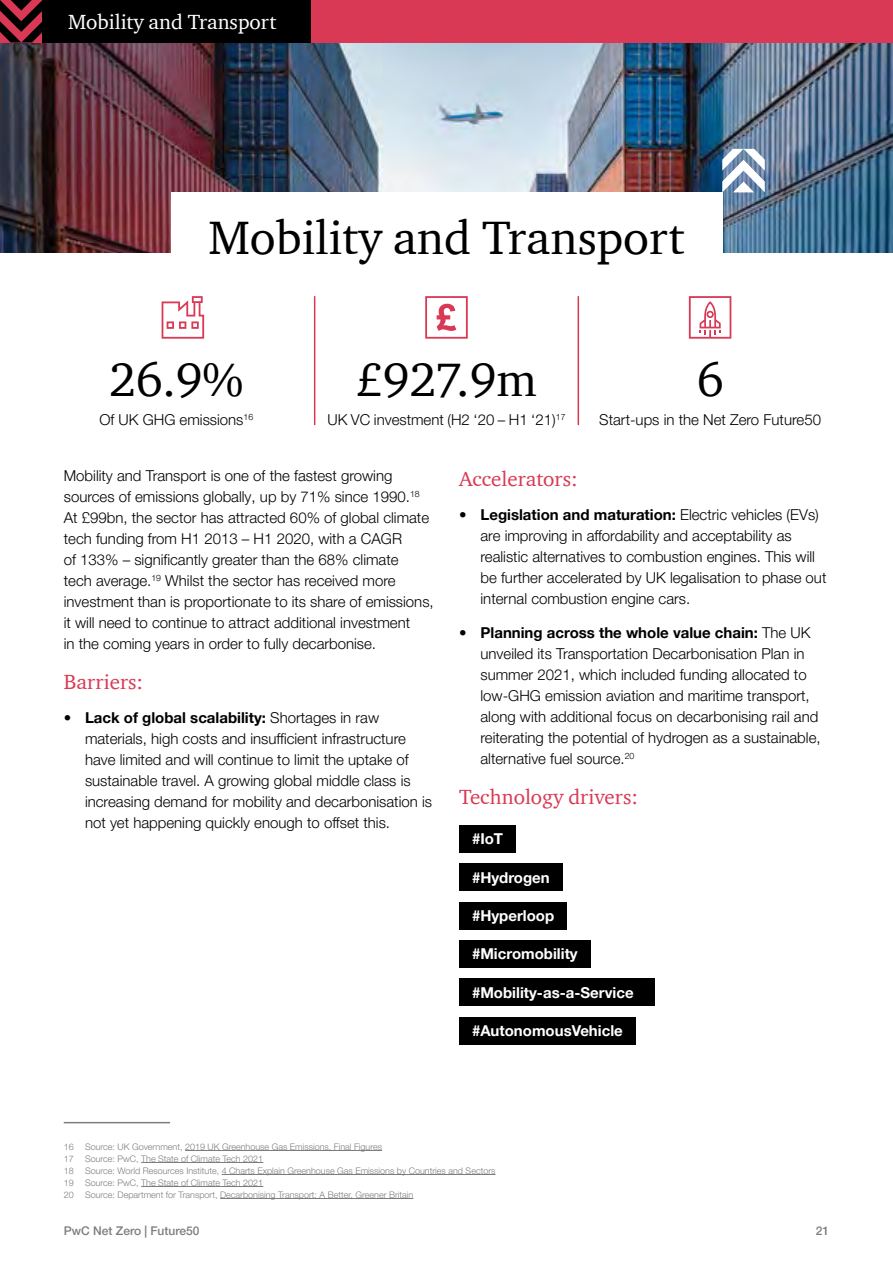
<style>
.page{position:relative;width:893px;height:1263px;background:#fff}
.page>*{position:absolute;margin:0;border:0;box-sizing:border-box;transform-origin:0 0}
.t1{font:48px "ITC Charter Com";color:#000}
.t2{font:21px "ITC Charter Com";color:#d93954}
.t3{font:21px "ITC Charter Com";color:#fff}
.t4{font:300 15px/21px "Helvetica Neue LT Pro";color:#000}
.t5{font:700 15px "Helvetica Neue LT Pro";color:#fff}
.t6{font:500 12px "Helvetica Neue LT Pro";color:#7d7d7d}
.t7{font:300 9px "Helvetica Neue LT Pro";color:#7d7d7d}
.s1{font-weight:700}
</style>
<div class="page">
<img style="left:0;top:43px;width:893px;height:210px">
<div style="left:0;top:0;width:893px;height:43px;background:#d93954"></div>
<div style="left:43px;top:0;width:268px;height:43px;background:#000"></div>
<svg style="left:0;top:0;width:43px;height:43px"></svg>
<div style="left:171px;top:192px;width:551px;height:62px;background:#fff"></div>
<svg style="left:162px;top:296px;width:42px;height:43px"></svg>
<svg style="left:425px;top:296px;width:43px;height:43px"></svg>
<svg style="left:689px;top:296px;width:42px;height:43px"></svg>
<hr style="left:314px;top:296px;width:1px;height:129px;background:#d93954">
<hr style="left:578px;top:296px;width:1px;height:129px;background:#d93954">
<hr style="left:185px;top:1150px;width:197px;height:1px;background:#7d7d7d">
<hr style="left:141px;top:1162px;width:122px;height:1px;background:#7d7d7d">
<hr style="left:222px;top:1174px;width:273px;height:1px;background:#7d7d7d">
<hr style="left:141px;top:1186px;width:122px;height:1px;background:#7d7d7d">
<hr style="left:220px;top:1198px;width:193px;height:1px;background:#7d7d7d">
<hr style="left:64px;top:1122px;width:106px;height:1px;background:#7d7d7d">
<div style="left:459px;top:825px;width:57px;height:28px;background:#000"></div>
<div style="left:459px;top:863px;width:104px;height:28px;background:#000"></div>
<div style="left:459px;top:902px;width:108px;height:27px;background:#000"></div>
<div style="left:459px;top:940px;width:131px;height:28px;background:#000"></div>
<div style="left:459px;top:978px;width:196px;height:28px;background:#000"></div>
<div style="left:459px;top:1017px;width:177px;height:27px;background:#000"></div>
<svg style="left:722px;top:149px;width:43px;height:43px"></svg>
<h2 class="t3" style="left:68px;top:9px;width:210px">Mobility and Transport</h2>
<h1 class="t1" style="left:208px;top:208px;width:478px">Mobility and Transport</h1>
<h1 class="t1" style="left:109px;top:350px;width:136px">26.9%</h1>
<p class="t4" style="left:99px;top:409px;width:155px">Of UK GHG emissions<sup>16</sup></p>
<h1 class="t1" style="left:356px;top:350px;width:182px">£927.9m</h1>
<p class="t4" style="left:327px;top:409px;width:240px">UK VC investment (H2 ‘20 – H1 ‘21)<sup>17</sup></p>
<h1 class="t1" style="left:697px;top:350px;width:28px">6</h1>
<p class="t4" style="left:599px;top:409px;width:223px">Start-ups in the Net Zero Future50</p>
<p class="t4" style="left:64px;top:465px;width:371px">Mobility and Transport is one of the fastest growing sources of emissions globally, up by 71% since 1990.<sup>18<br></sup>At £99bn, the sector has attracted 60% of global climate tech funding from H1 2013 – H1 2020, with a CAGR<br>of 133% – significantly greater than the 68% climate<br>tech average.<sup>19</sup> Whilst the sector has received more investment than is proportionate to its share of emissions, it will need to continue to attract additional investment<br>in the coming years in order to fully decarbonise.</p>
<h2 class="t2" style="left:64px;top:669px;width:81px">Barriers:</h2>
<p class="t4" style="left:85px;top:707px;width:349px;text-indent:-21px"><span class="s1">• Lack of global scalability:</span> Shortages in raw materials, high costs and insufficient infrastructure have limited and will continue to limit the uptake of sustainable travel. A growing global middle class is increasing demand for mobility and decarbonisation is not yet happening quickly enough to offset this.</p>
<h2 class="t2" style="left:459px;top:466px;width:120px">Accelerators:</h2>
<p class="t4" style="left:480px;top:504px;width:347px;text-indent:-21px"><span class="s1">• Legislation and maturation:</span> Electric vehicles (EVs) are improving in affordability and acceptability as realistic alternatives to combustion engines. This will be further accelerated by UK legalisation to phase out internal combustion engine cars.</p>
<p class="t4" style="left:480px;top:622px;width:342px;text-indent:-21px"><span class="s1">• Planning across the whole value chain:</span> The UK unveiled its Transportation Decarbonisation Plan in summer 2021, which included funding allocated to low-GHG emission aviation and maritime transport, along with additional focus on decarbonising rail and reiterating the potential of hydrogen as a sustainable, alternative fuel source.<sup>20</sup></p>
<h2 class="t2" style="left:459px;top:783px;width:180px">Technology drivers:</h2>
<p class="t5" style="left:472px;top:830px;width:33px">#IoT</p>
<p class="t5" style="left:472px;top:868px;width:79px">#Hydrogen</p>
<p class="t5" style="left:472px;top:906px;width:84px">#Hyperloop</p>
<p class="t5" style="left:472px;top:945px;width:107px">#Micromobility</p>
<p class="t5" style="left:472px;top:983px;width:163px">#Mobility-as-a-Service</p>
<p class="t5" style="left:472px;top:1021px;width:152px">#AutonomousVehicle</p>
<p class="t7" style="left:64px;top:1141px;width:12px">16</p>
<p class="t7" style="left:85px;top:1141px;width:299px">Source: UK Government, 2019 UK Greenhouse Gas Emissions, Final Figures</p>
<p class="t7" style="left:64px;top:1153px;width:12px">17</p>
<p class="t7" style="left:85px;top:1153px;width:180px">Source: PwC, The State of Climate Tech 2021</p>
<p class="t7" style="left:64px;top:1165px;width:12px">18</p>
<p class="t7" style="left:85px;top:1165px;width:412px">Source: World Resources Institute, 4 Charts Explain Greenhouse Gas Emissions by Countries and Sectors</p>
<p class="t7" style="left:64px;top:1177px;width:12px">19</p>
<p class="t7" style="left:85px;top:1177px;width:180px">Source: PwC, The State of Climate Tech 2021</p>
<p class="t7" style="left:64px;top:1189px;width:12px">20</p>
<p class="t7" style="left:85px;top:1189px;width:330px">Source: Department for Transport, Decarbonising Transport: A Better, Greener Britain</p>
<p class="t6" style="left:64px;top:1224px;width:137px">PwC Net Zero | Future50</p>
<p class="t6" style="left:816px;top:1224px;width:15px">21</p>
</div>
